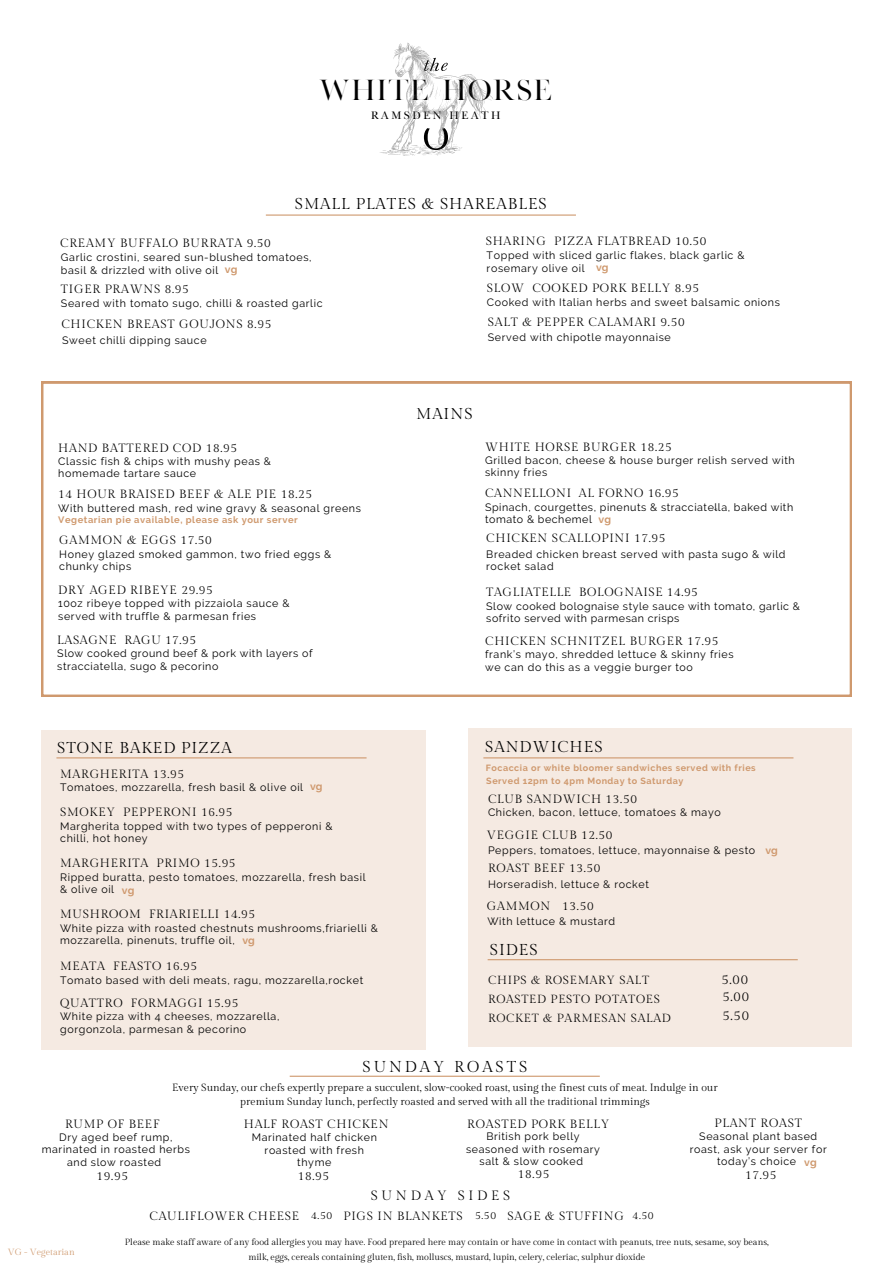
<style>
.page{position:relative;width:894px;height:1264px;background:#fff}
.page>*{position:absolute;margin:0;border:0;box-sizing:border-box;transform-origin:0 0}
.t1{font:23.25px "Manhattan";letter-spacing:.05em;color:#000}
.t2{font:15.75px "Gilda Display";letter-spacing:.06em;color:#000}
.t3{font:15.75px "Gilda Display";letter-spacing:.185em;color:#000}
.t4{font:13.5px "Gilda Display";letter-spacing:.27em;color:#000}
.t5{font:13.35px "Gilda Display";color:#000}
.t6{font:12px "Gilda Display";letter-spacing:.06em;color:#000}
.t7{font:11.85px "Gilda Display";letter-spacing:.06em;color:#000}
.t8{font:11.4px "New Baskerville ITC Pro";letter-spacing:.22em;color:#000}
.t9{font:10.65px/12.5px "Raleway";letter-spacing:.06em;color:#000}
.t10{font:10.5px/14px "Gilda Display";color:#000;text-align:center}
.t11{font:700 10.5px "Raleway";color:#cf996e}
.t12{font:700 9.3px "Raleway";letter-spacing:.06em;color:#cf996e}
.t13{font:9px/15px "Gilda Display";color:#000;text-align:center}
.t14{font:700 9px "Raleway";letter-spacing:.06em;color:#cf996e}
.t15{font:9px "Gilda Display";color:#cf996e}
.t16{font:8.7px "Gilda Display";color:#000}
</style>
<div class="page">
<svg style="left:41px;top:381px;width:810px;height:315px"></svg>
<div style="left:468px;top:728px;width:383px;height:318px;background:#f5eae2"></div>
<div style="left:41px;top:730px;width:384px;height:319px;background:#f5eae2"></div>
<hr style="left:56px;top:757px;width:310px;height:1px;background:#cf996e">
<svg style="left:380px;top:43px;width:113px;height:113px"></svg>
<hr style="left:483px;top:757px;width:310px;height:1px;background:#cf996e">
<hr style="left:266px;top:214px;width:309px;height:2px;background:#cf996e">
<hr style="left:289px;top:1075px;width:310px;height:1px;background:#cf996e">
<hr style="left:487px;top:959px;width:310px;height:1px;background:#cf996e">
<h1 class="t1" style="left:319px;top:79px;width:234px">WHITE HORSE</h1>
<p class="t8" style="left:371px;top:111px;width:131px">RAMSDEN HEATH</p>
<h6 class="t2" style="left:295px;top:195px;width:253px">SMALL PLATES &amp; SHAREABLES</h6>
<h3 class="t6" style="left:60px;top:236px;width:212px">CREAMY BUFFALO BURRATA 9.50</h3>
<h6 class="t9" style="left:61px;top:251px;width:252px">Garlic crostini, seared sun-blushed tomatoes, basil &amp; drizzled with olive oil</h6>
<h1 class="t11" style="left:225px;top:263px;width:14px">vg</h1>
<h5 class="t6" style="left:485px;top:234px;width:222px">SHARING PIZZA FLATBREAD 10.50</h5>
<p class="t11" style="left:596px;top:261px;width:14px">vg</p>
<p class="t9" style="left:486px;top:249px;width:259px">Topped with sliced garlic flakes, black garlic &amp; rosemary olive oil</p>
<h6 class="t6" style="left:61px;top:282px;width:129px">TIGER PRAWNS 8.95</h6>
<h5 class="t9" style="left:61px;top:297px;width:263px">Seared with tomato sugo, chilli &amp; roasted garlic</h5>
<p class="t6" style="left:486px;top:282px;width:214px">SLOW COOKED PORK BELLY 8.95</p>
<p class="t9" style="left:486px;top:296px;width:294px">Cooked with Italian herbs and sweet balsamic onions</p>
<h6 class="t6" style="left:61px;top:317px;width:211px">CHICKEN BREAST GOUJONS 8.95</h6>
<h3 class="t9" style="left:62px;top:334px;width:146px">Sweet chilli dipping sauce</h3>
<h3 class="t6" style="left:487px;top:315px;width:198px">SALT &amp; PEPPER CALAMARI 9.50</h3>
<h6 class="t9" style="left:487px;top:331px;width:184px">Served with chipotle mayonnaise</h6>
<h1 class="t2" style="left:416px;top:404px;width:58px">MAINS</h1>
<p class="t6" style="left:58px;top:441px;width:180px">HAND BATTERED COD 18.95</p>
<p class="t9" style="left:58px;top:455px;width:214px">Classic fish &amp; chips with mushy peas &amp; homemade tartare sauce</p>
<p class="t6" style="left:485px;top:440px;width:188px">WHITE HORSE BURGER 18.25</p>
<p class="t9" style="left:485px;top:454px;width:311px">Grilled bacon, cheese &amp; house burger relish served with skinny fries</p>
<p class="t6" style="left:58px;top:487px;width:255px">14 HOUR BRAISED BEEF &amp; ALE PIE 18.25</p>
<p class="t9" style="left:58px;top:501px;width:304px">With buttered mash, red wine gravy &amp; seasonal greens</p>
<p class="t12" style="left:58px;top:514px;width:241px">Vegetarian pie available, please ask your server</p>
<p class="t6" style="left:485px;top:486px;width:195px">CANNELLONI AL FORNO 16.95</p>
<p class="t9" style="left:485px;top:500px;width:309px">Spinach, courgettes, pinenuts &amp; stracciatella, baked with tomato &amp; bechemel</p>
<h3 class="t16" style="left:713px;top:504px;width:6px">~</h3>
<h3 class="t11" style="left:598px;top:513px;width:14px">vg</h3>
<p class="t6" style="left:59px;top:533px;width:154px">GAMMON &amp; EGGS 17.50</p>
<p class="t9" style="left:59px;top:547px;width:273px">Honey glazed smoked gammon, two fried eggs &amp; chunky chips</p>
<h1 class="t6" style="left:486px;top:531px;width:180px">CHICKEN SCALLOPINI 17.95</h1>
<h5 class="t9" style="left:486px;top:547px;width:301px">Breaded chicken breast served with pasta sugo &amp; wild rocket salad</h5>
<p class="t6" style="left:58px;top:583px;width:156px">DRY AGED RIBEYE 29.95</p>
<p class="t9" style="left:58px;top:597px;width:233px">10oz ribeye topped with pizzaiola sauce &amp; served with truffle &amp; parmesan fries</p>
<p class="t6" style="left:486px;top:585px;width:213px">TAGLIATELLE BOLOGNAISE 14.95</p>
<p class="t9" style="left:486px;top:599px;width:315px">Slow cooked bolognaise style sauce with tomato, garlic &amp; sofrito served with parmesan crisps</p>
<p class="t6" style="left:57px;top:633px;width:140px">LASAGNE RAGU 17.95</p>
<p class="t9" style="left:57px;top:647px;width:257px">Slow cooked ground beef &amp; pork with layers of stracciatella, sugo &amp; pecorino</p>
<p class="t6" style="left:485px;top:634px;width:235px">CHICKEN SCHNITZEL BURGER 17.95</p>
<p class="t9" style="left:485px;top:648px;width:250px">frank’s mayo, shredded lettuce &amp; skinny fries we can do this as a veggie burger too</p>
<h3 class="t2" style="left:57px;top:738px;width:176px">STONE BAKED PIZZA</h3>
<p class="t6" style="left:60px;top:766px;width:125px">MARGHERITA 13.95</p>
<p class="t9" style="left:60px;top:781px;width:244px">Tomatoes, mozzarella, fresh basil &amp; olive oil</p>
<p class="t6" style="left:60px;top:805px;width:174px">SMOKEY PEPPERONI 16.95</p>
<p class="t9" style="left:60px;top:819px;width:274px">Margherita topped with two types of pepperoni &amp; chilli, hot honey</p>
<p class="t6" style="left:60px;top:856px;width:177px">MARGHERITA PRIMO 15.95</p>
<p class="t9" style="left:60px;top:870px;width:307px">Ripped buratta, pesto tomatoes, mozzarella, fresh basil &amp; olive oil</p>
<p class="t6" style="left:60px;top:907px;width:196px">MUSHROOM FRIARIELLI 14.95</p>
<p class="t9" style="left:60px;top:921px;width:319px">White pizza with roasted chestnuts mushrooms,friarielli &amp; mozzarella, pinenuts, truffle oil,</p>
<p class="t6" style="left:60px;top:959px;width:138px">MEATA FEASTO 16.95</p>
<p class="t9" style="left:60px;top:973px;width:304px">Tomato based with deli meats, ragu, mozzarella,rocket</p>
<p class="t6" style="left:60px;top:996px;width:179px">QUATTRO FORMAGGI 15.95</p>
<p class="t9" style="left:60px;top:1010px;width:221px">White pizza with 4 cheeses, mozzarella, gorgonzola, parmesan &amp; pecorino</p>
<h6 class="t11" style="left:310px;top:780px;width:14px">vg</h6>
<h6 class="t11" style="left:122px;top:883px;width:14px">vg</h6>
<h6 class="t11" style="left:242px;top:934px;width:14px">vg</h6>
<h6 class="t2" style="left:485px;top:737px;width:119px">SANDWICHES</h6>
<h5 class="t14" style="left:485px;top:763px;width:271px">Focaccia or white bloomer sandwiches served with fries</h5>
<h3 class="t14" style="left:486px;top:776px;width:198px">Served 12pm to 4pm Monday to Saturday</h3>
<h5 class="t6" style="left:488px;top:792px;width:150px">CLUB SANDWICH 13.50</h5>
<h2 class="t9" style="left:488px;top:806px;width:234px">Chicken, bacon, lettuce, tomatoes &amp; mayo</h2>
<h3 class="t6" style="left:486px;top:828px;width:127px">VEGGIE CLUB 12.50</h3>
<h3 class="t9" style="left:488px;top:844px;width:269px">Peppers, tomatoes, lettuce, mayonnaise &amp; pesto</h3>
<h5 class="t6" style="left:488px;top:861px;width:114px">ROAST BEEF 13.50</h5>
<h5 class="t9" style="left:488px;top:878px;width:162px">Horseradish, lettuce &amp; rocket</h5>
<h3 class="t6" style="left:486px;top:899px;width:108px">GAMMON 13.50</h3>
<h6 class="t9" style="left:487px;top:914px;width:129px">With lettuce &amp; mustard</h6>
<h4 class="t2" style="left:489px;top:941px;width:49px">SIDES</h4>
<h6 class="t7" style="left:488px;top:992px;width:173px">ROASTED PESTO POTATOES</h6>
<h3 class="t5" style="left:722px;top:989px;width:28px">5.00</h3>
<h3 class="t7" style="left:488px;top:973px;width:163px">CHIPS &amp; ROSEMARY SALT</h3>
<h4 class="t5" style="left:721px;top:971px;width:28px">5.00</h4>
<h6 class="t7" style="left:488px;top:1011px;width:184px">ROCKET &amp; PARMESAN SALAD</h6>
<h4 class="t5" style="left:722px;top:1007px;width:28px">5.50</h4>
<p class="t11" style="left:765px;top:844px;width:14px">vg</p>
<h3 class="t3" style="left:362px;top:1057px;width:166px">SUNDAY ROASTS</h3>
<h6 class="t10" style="left:172px;top:1080px;width:547px">Every Sunday, our chefs expertly prepare a succulent, slow-cooked roast, using the finest cuts of meat. Indulge in our premium Sunday lunch, perfectly roasted and served with all the traditional trimmings</h6>
<h5 class="t9" style="left:42px;top:1130px;width:149px;text-align:center">Dry aged beef rump, marinated in roasted herbs and slow roasted</h5>
<h2 class="t6" style="left:714px;top:1116px;width:89px">PLANT ROAST</h2>
<h3 class="t6" style="left:65px;top:1117px;width:96px">RUMP OF BEEF</h3>
<h6 class="t6" style="left:244px;top:1117px;width:146px">HALF ROAST CHICKEN</h6>
<h3 class="t6" style="left:467px;top:1117px;width:144px">ROASTED PORK BELLY</h3>
<h3 class="t9" style="left:466px;top:1130px;width:135px;text-align:center">British pork belly seasoned with rosemary salt &amp; slow cooked</h3>
<h2 class="t9" style="left:689px;top:1130px;width:138px;text-align:center">Seasonal plant based roast, ask your server for today’s choice</h2>
<h3 class="t9" style="left:252px;top:1131px;width:127px;text-align:center">Marinated half chicken roasted with fresh thyme</h3>
<p class="t11" style="left:804px;top:1155px;width:14px">vg</p>
<h2 class="t6" style="left:518px;top:1167px;width:33px">18.95</h2>
<h1 class="t6" style="left:745px;top:1167px;width:33px">17.95</h1>
<h6 class="t6" style="left:97px;top:1168px;width:33px">19.95</h6>
<h3 class="t6" style="left:298px;top:1168px;width:33px">18.95</h3>
<h1 class="t4" style="left:370px;top:1188px;width:141px">SUNDAY SIDES</h1>
<p class="t15" style="left:8px;top:1246px;width:69px">VG - Vegetarian</p>
<h6 class="t6" style="left:149px;top:1209px;width:151px">CAULIFLOWER CHEESE</h6>
<h6 class="t10" style="left:311px;top:1209px;width:23px">4.50</h6>
<h3 class="t6" style="left:343px;top:1209px;width:121px">PIGS IN BLANKETS</h3>
<h4 class="t10" style="left:475px;top:1209px;width:23px">5.50</h4>
<h6 class="t6" style="left:507px;top:1209px;width:118px">SAGE &amp; STUFFING</h6>
<h3 class="t10" style="left:632px;top:1208px;width:23px;rotate:1deg">4.50</h3>
<h1 class="t13" style="left:125px;top:1234px;width:645px">Please make staff aware of any food allergies you may have. Food prepared here may contain or have come in contact with peanuts, tree nuts, sesame, soy beans, milk, eggs, cereals containing gluten, fish, molluscs, mustard, lupin, celery, celeriac, sulphur dioxide</h1>
</div>
